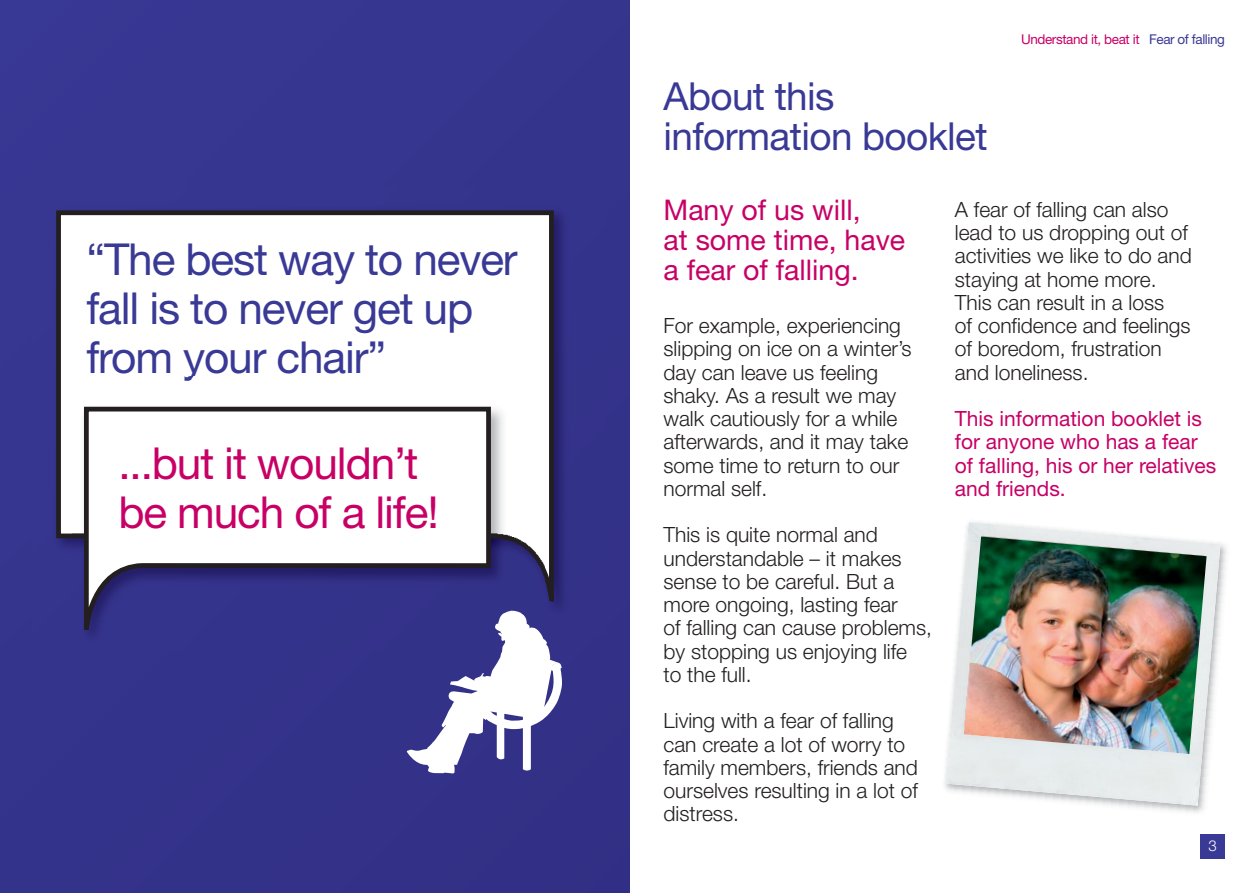
<style>
.page{position:relative;width:1259px;height:893px;background:#fff}
.page>*{position:absolute;margin:0;border:0;box-sizing:border-box;transform-origin:0 0}
.t1{font:44.1px/48.9px "Helvetica Neue";letter-spacing:-.025em;color:#393996}
.t2{font:44.1px/48.9px "Helvetica Neue";letter-spacing:-.025em;color:#c80066}
.t3{font:38.7px/40.3px "Helvetica Neue";letter-spacing:-.015em;color:#393996}
.t4{font:28.5px/30px "Helvetica Neue";color:#c80066}
.t5{font:300 21px/23.2px "Helvetica Neue";color:#231f20}
.t6{font:21px/23.2px "Helvetica Neue";color:#c80066}
.t7{font:300 15px "Helvetica Neue";color:#fff}
.t8{font:13.5px "Helvetica Neue";letter-spacing:-.03em;color:#c80066}
.s1{color:#393996}
</style>
<div class="page">
<div style="left:0;top:0;width:629px;height:893px;background:#35348c"></div>
<div style="left:1200px;top:834px;width:25px;height:25px;background:#393996"></div>
<svg style="left:56px;top:210px;width:498px;height:395px;background:#ececee"></svg>
<img style="left:72px;top:376px;width:473px;height:261px">
<svg style="left:83px;top:404px;width:410px;height:226px"></svg>
<svg style="left:407px;top:611px;width:156px;height:162px"></svg>
<img style="left:944px;top:543px;width:283px;height:270px">
<img style="left:945px;top:522px;width:275px;height:284px">
<img style="left:963px;top:536px;width:243px;height:218px">
<h1 class="t1" style="left:86px;top:239px;width:433px">“The best way to never fall is to never get up from your chair”</h1>
<h1 class="t2" style="left:118px;top:443px;width:322px">...but it wouldn’t be much of a life!</h1>
<h2 class="t3" style="left:663px;top:80px;width:326px">About this information booklet</h2>
<p class="t8" style="left:1021px;top:34px;width:205px">Understand it, beat it <span class="s1">Fear of falling</span></p>
<h3 class="t4" style="left:663px;top:198px;width:243px">Many of us will,<br>at some time, have a fear of falling.</h3>
<p class="t5" style="left:663px;top:316px;width:250px">For example, experiencing slipping on ice on a winter’s day can leave us feeling shaky. As a result we may walk cautiously for a while afterwards, and it may take some time to return to our normal self.</p>
<p class="t5" style="left:663px;top:525px;width:270px">This is quite normal and understandable – it makes sense to be careful. But a more ongoing, lasting fear<br>of falling can cause problems, by stopping us enjoying life<br>to the full.</p>
<p class="t5" style="left:663px;top:711px;width:256px">Living with a fear of falling can create a lot of worry to family members, friends and ourselves resulting in a lot of distress.</p>
<p class="t5" style="left:955px;top:200px;width:238px">A fear of falling can also lead to us dropping out of activities we like to do and staying at home more.<br>This can result in a loss<br>of confidence and feelings of boredom, frustration and loneliness.</p>
<p class="t6" style="left:955px;top:409px;width:263px">This information booklet is for anyone who has a fear of falling, his or her relatives and friends.</p>
<p class="t7" style="left:1208px;top:840px;width:10px">3</p>
</div>
